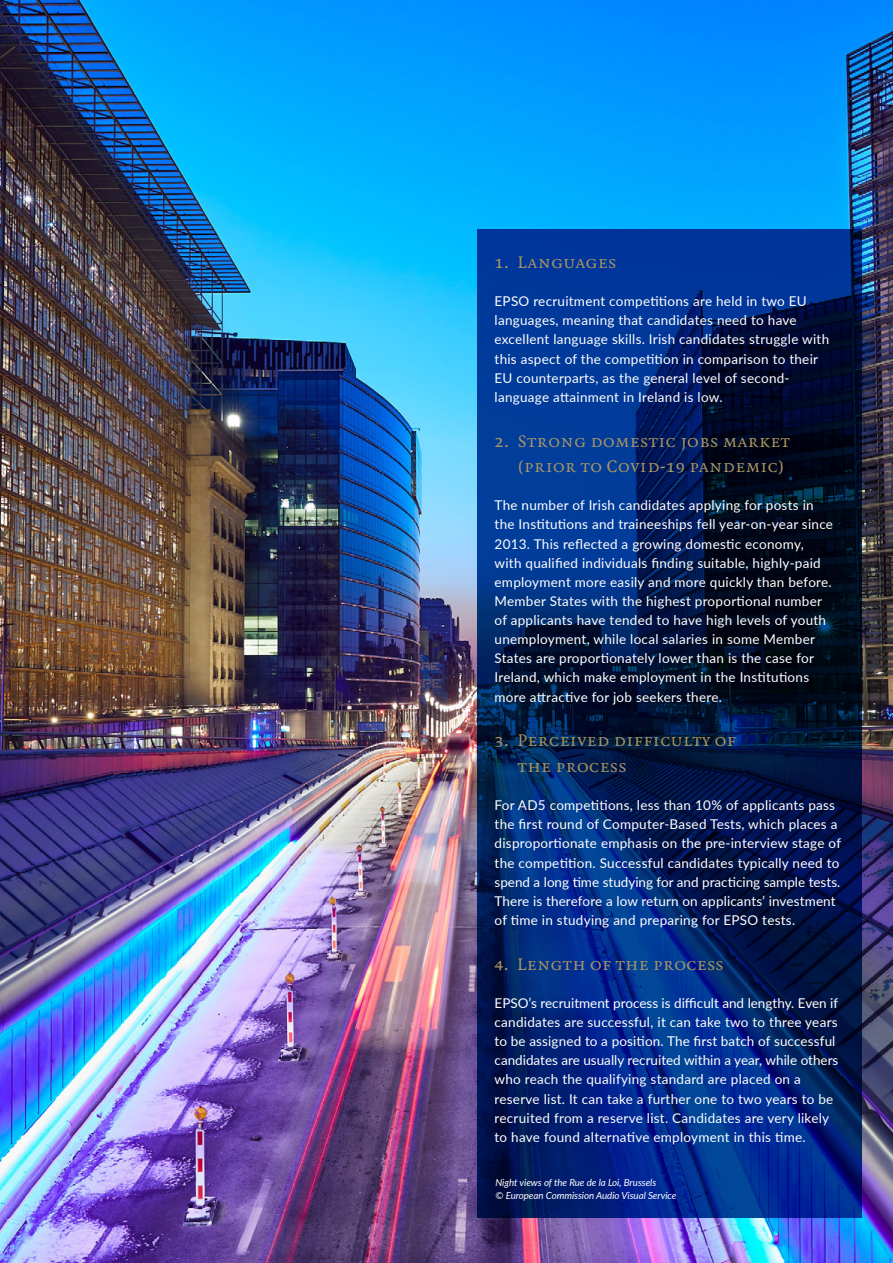
<style>
.page{position:relative;width:893px;height:1263px;background:#fff}
.page>*{position:absolute;margin:0;border:0;box-sizing:border-box;transform-origin:0 0}
.t1{font:18px/25.5px "Quadraat Small Caps";letter-spacing:.025em;color:#a99562}
.t2{font:13.5px/19.2px "Lato";letter-spacing:.02em;color:#fff}
.t3{font:italic 9.75px/12.8px "Lato";letter-spacing:-.005em;color:#fff}
</style>
<div class="page">
<img style="left:0;top:0;width:893px;height:1263px">
<svg style="left:478px;top:230px;width:384px;height:988px;background:#002062"></svg>
<h1 class="t1" style="left:495px;top:250px;width:123px">1. Languages</h1>
<p class="t2" style="left:495px;top:291px;width:336px">EPSO recruitment competitions are held in two EU languages, meaning that candidates need to have excellent language skills. Irish candidates struggle with this aspect of the competition in comparison to their EU counterparts, as the general level of second&shy;language attainment in Ireland is low.</p>
<h1 class="t1" style="left:518px;top:429px;width:274px;text-indent:-23px">2. Strong domestic jobs market (prior to Covid-19 pandemic)</h1>
<p class="t2" style="left:495px;top:495px;width:340px">The number of Irish candidates applying for posts in the Institutions and traineeships fell year-on-year since 2013. This reflected a growing domestic economy, with qualified individuals finding suitable, highly-paid employment more easily and more quickly than before.<br>Member States with the highest proportional number of applicants have tended to have high levels of youth unemployment, while local salaries in some Member States are proportionately lower than is the case for Ireland, which make employment in the Institutions more attractive for job seekers there.</p>
<h1 class="t1" style="left:518px;top:728px;width:220px;text-indent:-23px">3. Perceived difficulty of the process</h1>
<p class="t2" style="left:495px;top:795px;width:348px">For AD5 competitions, less than 10% of applicants pass the first round of Computer-Based Tests, which places a disproportionate emphasis on the pre-interview stage of the competition. Successful candidates typically need to spend a long time studying for and practicing sample tests.<br>There is therefore a low return on applicants’ investment of time in studying and preparing for EPSO tests.</p>
<h1 class="t1" style="left:495px;top:952px;width:230px">4. Length of the process</h1>
<p class="t2" style="left:495px;top:993px;width:345px">EPSO’s recruitment process is difficult and lengthy. Even if candidates are successful, it can take two to three years to be assigned to a position. The first batch of successful candidates are usually recruited within a year, while others who reach the qualifying standard are placed on a reserve list. It can take a further one to two years to be recruited from a reserve list. Candidates are very likely to have found alternative employment in this time.</p>
<p class="t3" style="left:495px;top:1176px;width:183px">Night views of the Rue de la Loi, Brussels<br>© European Commission Audio Visual Service</p>
</div>
